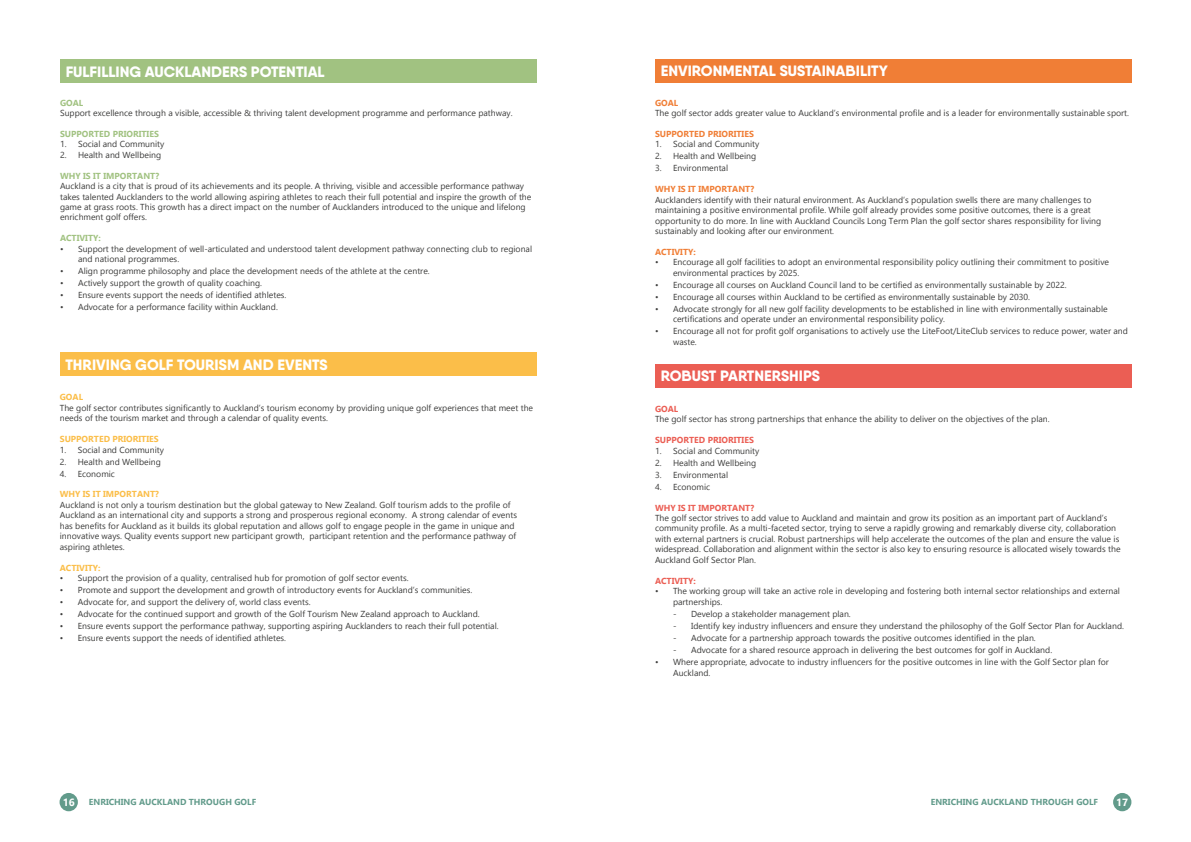
<style>
.page{position:relative;width:1191px;height:842px;background:#fff}
.page>*{position:absolute;margin:0;border:0;box-sizing:border-box;transform-origin:0 0}
.t1{font:800 15px "Qanelas Soft DEMO";color:#fff}
.t2{font:700 10.4px "Gadugi";color:#fff}
.t3{font:8.7px/10.4px "Gadugi";color:#3c3c3b}
.t4{font:700 8.7px "Gadugi";color:#629b8b}
.t5{font:700 8.7px "Gadugi";color:#f07e36}
.t6{font:700 8.7px "Gadugi";color:#eb5e54}
.t7{font:700 8.7px "Gadugi";color:#fbbe49}
.t8{font:700 8.7px "Gadugi";color:#a1c281}
</style>
<div class="page">
<div style="left:60px;top:793px;width:18px;height:18px;background:#629b8b;border-radius:50%"></div>
<div style="left:1113px;top:793px;width:18px;height:18px;background:#629b8b;border-radius:50%"></div>
<div style="left:655px;top:364px;width:476px;height:24px;background:#eb5e54"></div>
<div style="left:655px;top:60px;width:476px;height:23px;background:#f07e36"></div>
<div style="left:60px;top:352px;width:476px;height:24px;background:#fbbe49"></div>
<div style="left:60px;top:60px;width:476px;height:23px;background:#a1c281"></div>
<h1 class="t1" style="left:66px;top:65px;width:260px">FULFILLING AUCKLANDERS POTENTIAL</h1>
<p class="t8" style="left:60px;top:97px;width:25px">GOAL</p>
<p class="t3" style="left:60px;top:108px;width:454px">Support excellence through a visible, accessible &amp; thriving talent development programme and performance pathway.</p>
<p class="t8" style="left:60px;top:129px;width:100px">SUPPORTED PRIORITIES</p>
<p class="t3" style="left:60px;top:139px;width:106px">1. Social and Community</p>
<p class="t3" style="left:60px;top:149px;width:103px">2. Health and Wellbeing</p>
<p class="t8" style="left:60px;top:170px;width:101px">WHY IS IT IMPORTANT?</p>
<p class="t3" style="left:60px;top:181px;width:473px">Auckland is a city that is proud of its achievements and its people. A thriving, visible and accessible performance pathway takes talented Aucklanders to the world allowing aspiring athletes to reach their full potential and inspire the growth of the game at grass roots. This growth has a direct impact on the number of Aucklanders introduced to the unique and lifelong enrichment golf offers.</p>
<p class="t8" style="left:60px;top:233px;width:42px">ACTIVITY:</p>
<p class="t3" style="left:78px;top:243px;width:455px;text-indent:-18px">• Support the development of well-articulated and understood talent development pathway connecting club to regional and national programmes.</p>
<p class="t3" style="left:60px;top:266px;width:371px">• Align programme philosophy and place the development needs of the athlete at the centre.</p>
<p class="t3" style="left:60px;top:278px;width:203px">• Actively support the growth of quality coaching.</p>
<p class="t3" style="left:60px;top:290px;width:228px">• Ensure events support the needs of identified athletes.</p>
<p class="t3" style="left:60px;top:302px;width:219px">• Advocate for a performance facility within Auckland.</p>
<h1 class="t1" style="left:65px;top:358px;width:263px">THRIVING GOLF TOURISM AND EVENTS</h1>
<p class="t7" style="left:60px;top:392px;width:25px">GOAL</p>
<p class="t3" style="left:60px;top:402px;width:475px">The golf sector contributes significantly to Auckland’s tourism economy by providing unique golf experiences that meet the needs of the tourism market and through a calendar of quality events.</p>
<p class="t7" style="left:60px;top:434px;width:100px">SUPPORTED PRIORITIES</p>
<p class="t3" style="left:60px;top:444px;width:106px">1. Social and Community</p>
<p class="t3" style="left:60px;top:456px;width:103px">2. Health and Wellbeing</p>
<p class="t3" style="left:60px;top:468px;width:57px">4. Economic</p>
<p class="t7" style="left:60px;top:489px;width:101px">WHY IS IT IMPORTANT?</p>
<p class="t3" style="left:60px;top:500px;width:459px">Auckland is not only a tourism destination but the global gateway to New Zealand. Golf tourism adds to the profile of Auckland as an international city and supports a strong and prosperous regional economy. A strong calendar of events has benefits for Auckland as it builds its global reputation and allows golf to engage people in the game in unique and innovative ways. Quality events support new participant growth, participant retention and the performance pathway of aspiring athletes.</p>
<p class="t7" style="left:60px;top:562px;width:42px">ACTIVITY:</p>
<p class="t3" style="left:60px;top:573px;width:350px">• Support the provision of a quality, centralised hub for promotion of golf sector events.</p>
<p class="t3" style="left:60px;top:585px;width:414px">• Promote and support the development and growth of introductory events for Auckland’s communities.</p>
<p class="t3" style="left:60px;top:597px;width:252px">• Advocate for, and support the delivery of, world class events.</p>
<p class="t3" style="left:60px;top:609px;width:421px">• Advocate for the continued support and growth of the Golf Tourism New Zealand approach to Auckland.</p>
<p class="t3" style="left:60px;top:621px;width:440px">• Ensure events support the performance pathway, supporting aspiring Aucklanders to reach their full potential.</p>
<p class="t3" style="left:60px;top:633px;width:228px">• Ensure events support the needs of identified athletes.</p>
<h1 class="t1" style="left:660px;top:64px;width:229px">ENVIRONMENTAL SUSTAINABILITY</h1>
<p class="t5" style="left:655px;top:97px;width:25px">GOAL</p>
<p class="t3" style="left:655px;top:108px;width:475px">The golf sector adds greater value to Auckland’s environmental profile and is a leader for environmentally sustainable sport.</p>
<p class="t5" style="left:655px;top:129px;width:100px">SUPPORTED PRIORITIES</p>
<p class="t3" style="left:655px;top:139px;width:106px">1. Social and Community</p>
<p class="t3" style="left:655px;top:151px;width:103px">2. Health and Wellbeing</p>
<p class="t3" style="left:655px;top:163px;width:75px">3. Environmental</p>
<p class="t5" style="left:655px;top:184px;width:101px">WHY IS IT IMPORTANT?</p>
<p class="t3" style="left:655px;top:194px;width:448px">Aucklanders identify with their natural environment. As Auckland’s population swells there are many challenges to maintaining a positive environmental profile. While golf already provides some positive outcomes, there is a great opportunity to do more. In line with Auckland Councils Long Term Plan the golf sector shares responsibility for living sustainably and looking after our environment.</p>
<p class="t5" style="left:655px;top:247px;width:42px">ACTIVITY:</p>
<p class="t3" style="left:673px;top:257px;width:437px;text-indent:-18px">• Encourage all golf facilities to adopt an environmental responsibility policy outlining their commitment to positive environmental practices by 2025.</p>
<p class="t3" style="left:655px;top:279px;width:413px">• Encourage all courses on Auckland Council land to be certified as environmentally sustainable by 2022.</p>
<p class="t3" style="left:655px;top:291px;width:376px">• Encourage all courses within Auckland to be certified as environmentally sustainable by 2030.</p>
<p class="t3" style="left:673px;top:303px;width:436px;text-indent:-18px">• Advocate strongly for all new golf facility developments to be established in line with environmentally sustainable certifications and operate under an environmental responsibility policy.</p>
<p class="t3" style="left:673px;top:326px;width:456px;text-indent:-18px">• Encourage all not for profit golf organisations to actively use the LiteFoot/LiteClub services to reduce power, water and waste.</p>
<h1 class="t1" style="left:660px;top:369px;width:161px">ROBUST PARTNERSHIPS</h1>
<p class="t6" style="left:655px;top:404px;width:25px">GOAL</p>
<p class="t3" style="left:655px;top:414px;width:396px">The golf sector has strong partnerships that enhance the ability to deliver on the objectives of the plan.</p>
<p class="t6" style="left:655px;top:435px;width:100px">SUPPORTED PRIORITIES</p>
<p class="t3" style="left:655px;top:445px;width:106px">1. Social and Community</p>
<p class="t3" style="left:655px;top:457px;width:103px">2. Health and Wellbeing</p>
<p class="t3" style="left:655px;top:469px;width:75px">3. Environmental</p>
<p class="t3" style="left:655px;top:481px;width:57px">4. Economic</p>
<p class="t6" style="left:655px;top:502px;width:101px">WHY IS IT IMPORTANT?</p>
<p class="t3" style="left:655px;top:513px;width:467px">The golf sector strives to add value to Auckland and maintain and grow its position as an important part of Auckland’s community profile. As a multi-faceted sector, trying to serve a rapidly growing and remarkably diverse city, collaboration with external partners is crucial. Robust partnerships will help accelerate the outcomes of the plan and ensure the value is widespread. Collaboration and alignment within the sector is also key to ensuring resource is allocated wisely towards the Auckland Golf Sector Plan.</p>
<p class="t6" style="left:655px;top:575px;width:42px">ACTIVITY:</p>
<p class="t3" style="left:673px;top:586px;width:448px;text-indent:-18px">• The working group will take an active role in developing and fostering both internal sector relationships and external partnerships.</p>
<p class="t3" style="left:673px;top:608px;width:179px">- Develop a stakeholder management plan.</p>
<p class="t3" style="left:673px;top:620px;width:452px">- Identify key industry influencers and ensure they understand the philosophy of the Golf Sector Plan for Auckland.</p>
<p class="t3" style="left:673px;top:632px;width:364px">- Advocate for a partnership approach towards the positive outcomes identified in the plan.</p>
<p class="t3" style="left:673px;top:644px;width:381px">- Advocate for a shared resource approach in delivering the best outcomes for golf in Auckland.</p>
<p class="t3" style="left:673px;top:656px;width:437px;line-height:11px;text-indent:-18px">• Where appropriate, advocate to industry influencers for the positive outcomes in line with the Golf Sector plan for<br>Auckland.</p>
<p class="t2" style="left:63px;top:796px;width:14px">16</p>
<p class="t4" style="left:89px;top:797px;width:169px">ENRICHING AUCKLAND THROUGH GOLF</p>
<p class="t4" style="left:930px;top:797px;width:169px">ENRICHING AUCKLAND THROUGH GOLF</p>
<p class="t2" style="left:1116px;top:796px;width:14px">17</p>
</div>
